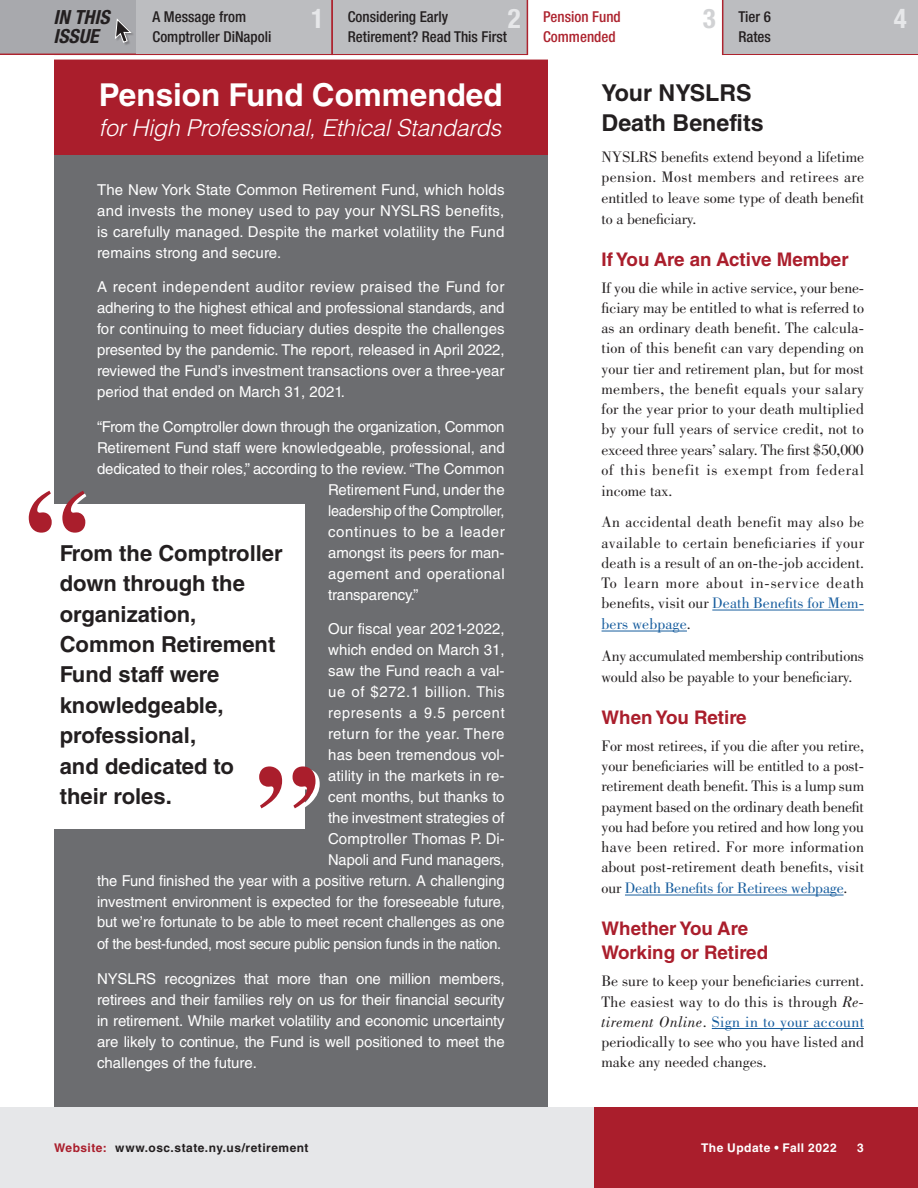
<style>
.page{position:relative;width:918px;height:1188px;background:#fff}
.page>*{position:absolute;margin:0;border:0;box-sizing:border-box;transform-origin:0 0}
.Body_Text_-_black{font:700 124.8px "Times";color:#aa1e2c}
.Headline_-_black{font:700 31.5px "Helvetica LT Std";color:#fff}
.t1{font:700 condensed 27px "Helvetica Neue LT Std";color:#e6e7e9}
.t2{font:700 condensed 27px "Helvetica Neue LT Std";color:#d1d2d4}
.Headline_-_black-2{font:italic 300 23.25px "Helvetica LT Std";letter-spacing:-.01em;color:#fff}
.Body_Text_-_black-2{font:700 23.25px/30px "Helvetica LT Std";color:#231f20}
.Body_Text_-_black-3{font:700 22.05px/30.5px "Helvetica LT Std";color:#231f20}
.t3{font:italic 700 condensed 19.5px "Helvetica Neue LT Std";color:#231f20}
.Subhead_1{font:700 18.75px/24px "Helvetica LT Std";color:#aa1e2c}
.Body_Text_-_black-4{font:15.75px/20.4px "Bodoni Std";color:#231f20;text-align:justify}
.Body_Text_-_black-5{font:15px/21px "Helvetica LT Std";letter-spacing:-.01em;color:#fff;text-align:justify}
.t4{font:500 condensed 15px "Helvetica Neue LT Std";color:#231f20}
.Body_Text_-_black-6{font:15px "Helvetica LT Std";letter-spacing:-.01em;color:#fff;scale:.96 1}
.Body_Text_-_black-7{font:15px "Helvetica LT Std";letter-spacing:.025em;color:#fff}
.Body_Text_-_black-8{font:15px "Helvetica LT Std";letter-spacing:.04em;color:#fff}
.t5{font:500 condensed 15px "Helvetica Neue LT Std";color:#ad232e}
.t6{font:700 12px "Helvetica LT Std";letter-spacing:.04em;color:#231f20}
.t7{font:700 12px "Helvetica LT Std";letter-spacing:.04em;color:#fff}
.s1{color:#175d9e}
.s2{font-style:italic}
.s3{color:#aa1e2c}
</style>
<div class="page">
<div style="left:54px;top:140px;width:494px;height:990px;background:#6c6d70"></div>
<div style="left:54px;top:16px;width:494px;height:139px;background:#aa1e2c"></div>
<div style="left:30px;top:504px;width:275px;height:325px;background:#fff"></div>
<hr style="left:712px;top:610px;width:152px;height:1px;background:#175d9e">
<hr style="left:602px;top:631px;width:85px;height:1px;background:#175d9e">
<hr style="left:625px;top:895px;width:219px;height:1px;background:#175d9e">
<hr style="left:712px;top:1028px;width:152px;height:1px;background:#175d9e">
<div style="left:0;top:1107px;width:594px;height:81px;background:#e6e7e9"></div>
<div style="left:594px;top:1107px;width:324px;height:81px;background:#aa1e2c"></div>
<div style="left:0;top:0;width:918px;height:54px;background:#a8a9ad"></div>
<hr style="left:0;top:54px;width:918px;height:1px;background:#ad232e">
<div style="left:527px;top:0;width:196px;height:57px;background:#fff"></div>
<div style="left:0;top:55px;width:918px;height:5px;background:#fff"></div>
<div style="left:723px;top:0;width:195px;height:54px;background:#bcbdc0"></div>
<hr style="left:722px;top:0;width:1px;height:55px;background:#ad232e">
<div style="left:332px;top:0;width:195px;height:54px;background:#bcbdc0"></div>
<hr style="left:527px;top:0;width:1px;height:55px;background:#ad232e">
<hr style="left:332px;top:0;width:1px;height:55px;background:#ad232e">
<div style="left:137px;top:0;width:195px;height:54px;background:#bcbdc0"></div>
<hr style="left:331px;top:0;width:1px;height:55px;background:#ad232e">
<div style="left:116px;top:20px;width:18px;height:26px;background:#231f20;opacity:.3"></div>
<svg style="left:115px;top:19px;width:16px;height:24px"></svg>
<p class="t3" style="left:53px;top:5px;width:58px">IN THIS</p>
<p class="t2" style="left:703px;top:2px;width:14px">3</p>
<p class="t3" style="left:53px;top:25px;width:47px">ISSUE</p>
<p class="t4" style="left:153px;top:8px;width:95px">A Message from</p>
<p class="t1" style="left:508px;top:2px;width:14px">2</p>
<p class="t4" style="left:153px;top:27px;width:120px">Comptroller DiNapoli</p>
<p class="t1" style="left:311px;top:2px;width:14px">1</p>
<p class="t4" style="left:348px;top:8px;width:102px">Considering Early</p>
<p class="t1" style="left:894px;top:2px;width:14px">4</p>
<p class="t4" style="left:348px;top:27px;width:161px">Retirement? Read This First</p>
<p class="t5" style="left:543px;top:8px;width:79px">Pension Fund</p>
<p class="t5" style="left:543px;top:27px;width:74px">Commended</p>
<p class="t4" style="left:738px;top:8px;width:34px">Tier 6</p>
<p class="t4" style="left:738px;top:27px;width:34px">Rates</p>
<h1 class="Headline_-_black" style="left:99px;top:76px;width:405px">Pension Fund Commended</h1>
<h1 class="Headline_-_black-2" style="left:99px;top:113px;width:404px">for High Professional, Ethical Standards</h1>
<p class="Body_Text_-_black-5" style="left:97px;top:179px;width:409px">The New York State Common Retirement Fund, which holds and invests the money used to pay your NYSLRS benefits, is carefully managed. Despite the market volatility the Fund remains strong and secure.</p>
<p class="Body_Text_-_black-5" style="left:97px;top:276px;width:409px">A recent independent auditor review praised the Fund for adhering to the highest ethical and professional standards, and for continuing to meet fiduciary duties despite the challenges presented by the pandemic. The report, released in April 2022, reviewed the Fund’s investment transactions over a three-year period that ended on March 31, 2021.</p>
<p class="Body_Text_-_black-5" style="left:97px;top:416px;width:409px">“From the Comptroller down through the organization, Common</p>
<p class="Body_Text_-_black-5" style="left:97px;top:437px;width:409px">Retirement Fund staff were knowledgeable, professional, and</p>
<p class="Body_Text_-_black-5" style="left:97px;top:458px;width:409px">dedicated to their roles,” according to the review. “The Common</p>
<p class="Body_Text_-_black-5" style="left:328px;top:479px;width:178px">Retirement Fund, under the</p>
<p class="Body_Text_-_black-6" style="left:328px;top:502px;width:185px">leadership of the Comptroller,</p>
<p class="Body_Text_-_black-8" style="left:328px;top:523px;width:178px">continues to be a leader</p>
<p class="Body_Text_-_black-5" style="left:328px;top:542px;width:178px">amongst its peers for man-</p>
<p class="Body_Text_-_black-7" style="left:328px;top:565px;width:178px">agement and operational</p>
<p class="Body_Text_-_black-5" style="left:328px;top:584px;width:92px">transparency.”</p>
<p class="Body_Text_-_black-5" style="left:97px;top:618px;width:409px;text-align:right">Our fiscal year 2021-2022,<br>which ended on March 31,<br>saw the Fund reach a val-<br>ue of $272.1 billion. This<br>represents a 9.5 percent<br>return for the year. There<br>has been tremendous vol-<br>atility in the markets in re-<br>cent months, but thanks to<br>the investment strategies of<br>Comptroller Thomas P. Di-<br>Napoli and Fund managers,<br>the Fund finished the year with a positive return. A challenging</p>
<p class="Body_Text_-_black-5" style="left:97px;top:892px;width:409px;line-height:20.1px">investment environment is expected for the foreseeable future, but we’re fortunate to be able to meet recent challenges as one</p>
<p class="Body_Text_-_black-5" style="left:97px;top:933px;width:406px">of the best-funded, most secure public pension funds in the nation.</p>
<p class="Body_Text_-_black-5" style="left:97px;top:968px;width:409px">NYSLRS recognizes that more than one million members, retirees and their families rely on us for their financial security in retirement. While market volatility and economic uncertainty are likely to continue, the Fund is well positioned to meet the challenges of the future.</p>
<p class="Body_Text_-_black" style="left:25px;top:415px;width:64px">“</p>
<p class="Body_Text_-_black-3" style="left:60px;top:538px;width:225px">From the Comptroller down through the organization,<br>Common Retirement<br>Fund staff were knowledgeable, professional,<br>and dedicated to their roles.</p>
<p class="Body_Text_-_black" style="left:255px;top:691px;width:64px">”</p>
<p class="Body_Text_-_black-2" style="left:602px;top:77px;width:164px">Your NYSLRS<br>Death Benefits</p>
<p class="Body_Text_-_black-4" style="left:602px;top:147px;width:264px">NYSLRS benefits extend beyond a lifetime pension. Most members and retirees are entitled to leave some type of death benefit to a beneficiary.</p>
<h2 class="Subhead_1" style="left:602px;top:247px;width:249px">If You Are an Active Member</h2>
<p class="Body_Text_-_black-4" style="left:602px;top:277px;width:264px">If you die while in active service, your bene&shy;ficiary may be entitled to what is referred to as an ordinary death benefit. The calcula&shy;tion of this benefit can vary depending on your tier and retirement plan, but for most members, the benefit equals your salary for the year prior to your death multiplied by your full years of service credit, not to exceed three years’ salary. The first $50,000 of this benefit is exempt from federal income tax.</p>
<p class="Body_Text_-_black-4" style="left:602px;top:512px;width:264px">An accidental death benefit may also be available to certain beneficiaries if your death is a result of an on-the-job accident.<br>To learn more about in-service death benefits, visit our <span class="s1">Death Benefits for Mem&shy;bers webpage</span>.</p>
<p class="Body_Text_-_black-4" style="left:602px;top:645px;width:264px;line-height:21px">Any accumulated membership contributions would also be payable to your beneficiary.</p>
<h2 class="Subhead_1" style="left:602px;top:705px;width:147px">When You Retire</h2>
<p class="Body_Text_-_black-4" style="left:602px;top:736px;width:264px">For most retirees, if you die after you retire, your beneficiaries will be entitled to a post&shy;retirement death benefit. This is a lump sum payment based on the ordinary death benefit you had before you retired and how long you have been retired. For more information about post-retirement death benefits, visit our <span class="s1">Death Benefits for Retirees webpage</span>.</p>
<h2 class="Subhead_1" style="left:602px;top:917px;width:168px">Whether You Are<br>Working or Retired</h2>
<p class="Body_Text_-_black-4" style="left:602px;top:971px;width:264px">Be sure to keep your beneficiaries current.<br>The easiest way to do this is through <span class="s2">Re&shy;tirement Online</span>. <span class="s1">Sign in to your account </span>periodically to see who you have listed and make any needed changes.</p>
<p class="t6" style="left:54px;top:1140px;width:256px"><span class="s3">Website:</span> www.osc.state.ny.us/retirement</p>
<p class="t7" style="left:701px;top:1140px;width:137px">The Update • Fall 2022</p>
<p class="t7" style="left:857px;top:1140px;width:8px">3</p>
</div>
